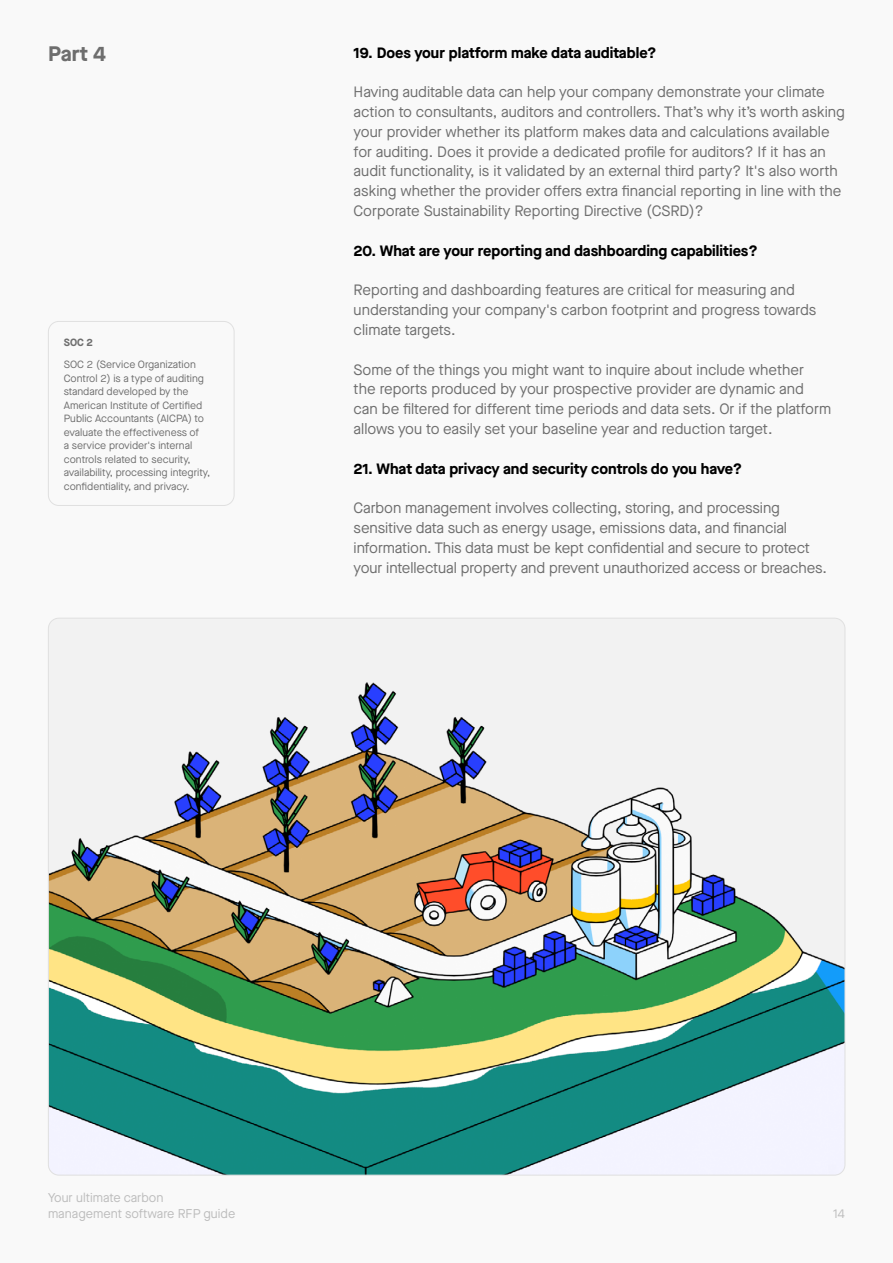
<style>
.page{position:relative;width:893px;height:1263px;background:#f9f9f9}
.page>*{position:absolute;margin:0;border:0;box-sizing:border-box;transform-origin:0 0}
.t1{font:700 21px "Maison Neue";color:#6e6e6e}
.t2{font:15px/19.8px "Maison Neue";color:#6e6e6e}
.t3{font:700 15px "Maison Neue";color:#000}
.t4{font:12.75px/15.8px "Maison Neue";color:#bdbdbd}
.t5{font:10.5px/13.5px "Maison Neue";color:#6e6e6e}
.t6{font:700 10.5px "Maison Neue";color:#6e6e6e}
</style>
<div class="page">
<div style="left:48px;top:321px;width:186px;height:185px;border:1px solid #e0e0e0;border-radius:10px"></div>
<img style="left:48px;top:618px;width:797px;height:557px">
<h1 class="t1" style="left:48px;top:39px;width:60px">Part 4</h1>
<p class="t6" style="left:64px;top:334px;width:31px">SOC 2</p>
<p class="t5" style="left:64px;top:357px;width:148px">SOC 2 (Service Organization<br>Control 2) is a type of auditing standard developed by the<br>American Institute of Certified<br>Public Accountants (AICPA) to evaluate the effectiveness of<br>a service provider's internal controls related to security, availability, processing integrity, confidentiality, and privacy.</p>
<p class="t3" style="left:354px;top:42px;width:305px">19. Does your platform make data auditable?</p>
<p class="t2" style="left:354px;top:82px;width:493px">Having auditable data can help your company demonstrate your climate action to consultants, auditors and controllers. That’s why it’s worth asking your provider whether its platform makes data and calculations available for auditing. Does it provide a dedicated profile for auditors? If it has an audit functionality, is it validated by an external third party? It's also worth asking whether the provider offers extra financial reporting in line with the Corporate Sustainability Reporting Directive (CSRD)?</p>
<p class="t3" style="left:354px;top:240px;width:406px">20. What are your reporting and dashboarding capabilities?</p>
<p class="t2" style="left:354px;top:280px;width:464px">Reporting and dashboarding features are critical for measuring and understanding your company's carbon footprint and progress towards climate targets.</p>
<p class="t2" style="left:354px;top:359px;width:479px">Some of the things you might want to inquire about include whether<br>the reports produced by your prospective provider are dynamic and can be filtered for different time periods and data sets. Or if the platform allows you to easily set your baseline year and reduction target.</p>
<p class="t3" style="left:354px;top:458px;width:390px">21. What data privacy and security controls do you have?</p>
<p class="t2" style="left:354px;top:498px;width:475px">Carbon management involves collecting, storing, and processing sensitive data such as energy usage, emissions data, and financial information. This data must be kept confidential and secure to protect your intellectual property and prevent unauthorized access or breaches.</p>
<p class="t4" style="left:48px;top:1190px;width:189px">Your ultimate carbon management software RFP guide</p>
<p class="t4" style="left:833px;top:1205px;width:13px">14</p>
</div>
